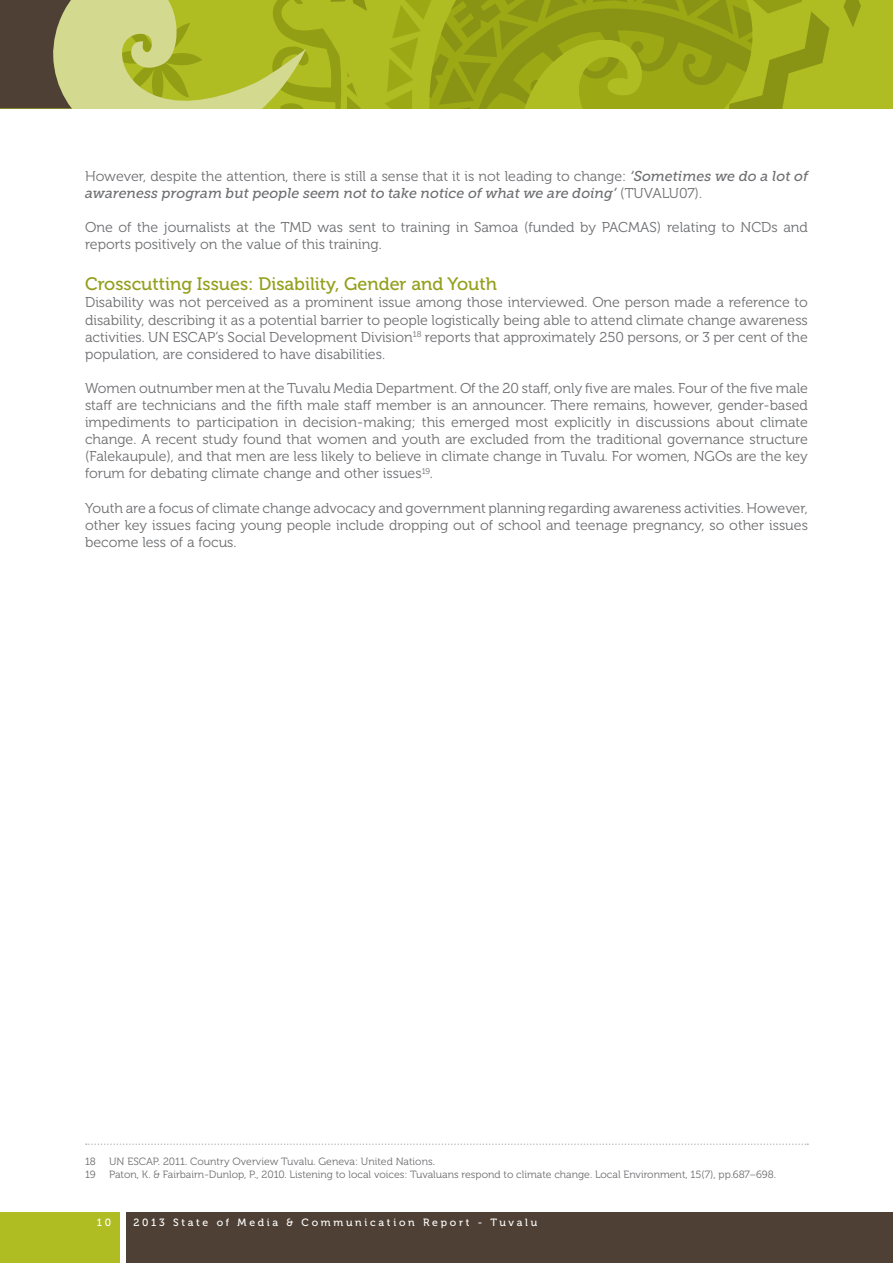
<style>
.page{position:relative;width:893px;height:1263px;background:#fff}
.page>*{position:absolute;margin:0;border:0;box-sizing:border-box;transform-origin:0 0}
.t1{font:18px "Museo 500";color:#939f1b}
.t2{font:14.25px/17.1px "Museo 300";color:#6d6e71;text-align:justify}
.t3{font:italic 14.25px "Museo Slab 500";color:#6d6e71}
.t4{font:10.5px "Museo 300";color:#6d6e71}
.t5{font:10.5px "Museo 500";letter-spacing:.26em;color:#fff}
.s1{font-family:"Museo Slab 500";font-style:italic}
.s2{font-family:"Museo 300";font-style:normal}
</style>
<div class="page">
<svg style="left:86px;top:1143px;width:722px;height:2px"></svg>
<div style="left:0;top:1213px;width:120px;height:50px;background:#afbc22"></div>
<div style="left:126px;top:1213px;width:767px;height:50px;background:#4e4034"></div>
<svg style="left:0;top:0;width:893px;height:108px;background:#a1ab2b"></svg>
<p class="t2" style="left:85px;top:168px;width:724px">However, despite the attention, there is still a sense that it is not leading to change: <span class="s1">‘Sometimes we do a lot of</span></p>
<p class="t3" style="left:85px;top:185px;width:619px">awareness program but people seem not to take notice of what we are doing’ <span class="s2">(TUVALU07).</span></p>
<p class="t2" style="left:85px;top:219px;width:724px">One of the journalists at the TMD was sent to training in Samoa (funded by PACMAS) relating to NCDs and reports positively on the value of this training.</p>
<p class="t1" style="left:85px;top:274px;width:413px">Crosscutting Issues: Disability, Gender and Youth</p>
<p class="t2" style="left:85px;top:294px;width:724px">Disability was not perceived as a prominent issue among those interviewed. One person made a reference to disability, describing it as a potential barrier to people logistically being able to attend climate change awareness activities. UN ESCAP’s Social Development Division<sup>18</sup> reports that approximately 250 persons, or 3 per cent of the population, are considered to have disabilities.</p>
<p class="t2" style="left:85px;top:380px;width:724px">Women outnumber men at the Tuvalu Media Department. Of the 20 staff, only five are males. Four of the five male staff are technicians and the fifth male staff member is an announcer. There remains, however, gender-based impediments to participation in decision-making; this emerged most explicitly in discussions about climate change. A recent study found that women and youth are excluded from the traditional governance structure (Falekaupule), and that men are less likely to believe in climate change in Tuvalu. For women, NGOs are the key forum for debating climate change and other issues<sup>19</sup>.</p>
<p class="t2" style="left:85px;top:499px;width:724px">Youth are a focus of climate change advocacy and government planning regarding awareness activities. However, other key issues facing young people include dropping out of school and teenage pregnancy, so other issues become less of a focus.</p>
<p class="t4" style="left:85px;top:1156px;width:12px">18</p>
<p class="t4" style="left:109px;top:1156px;width:327px">UN ESCAP. 2011. Country Overview Tuvalu. Geneva: United Nations.</p>
<p class="t4" style="left:85px;top:1169px;width:12px">19</p>
<p class="t4" style="left:109px;top:1169px;width:668px">Paton, K. &amp; Fairbairn-Dunlop, P., 2010. Listening to local voices: Tuvaluans respond to climate change. Local Environment, 15(7), pp.687–698.</p>
<p class="t5" style="left:97px;top:1217px;width:16px">1 0</p>
<p class="t5" style="left:134px;top:1217px;width:405px">2013 State of Media &amp; Communication Report - Tuvalu</p>
</div>
